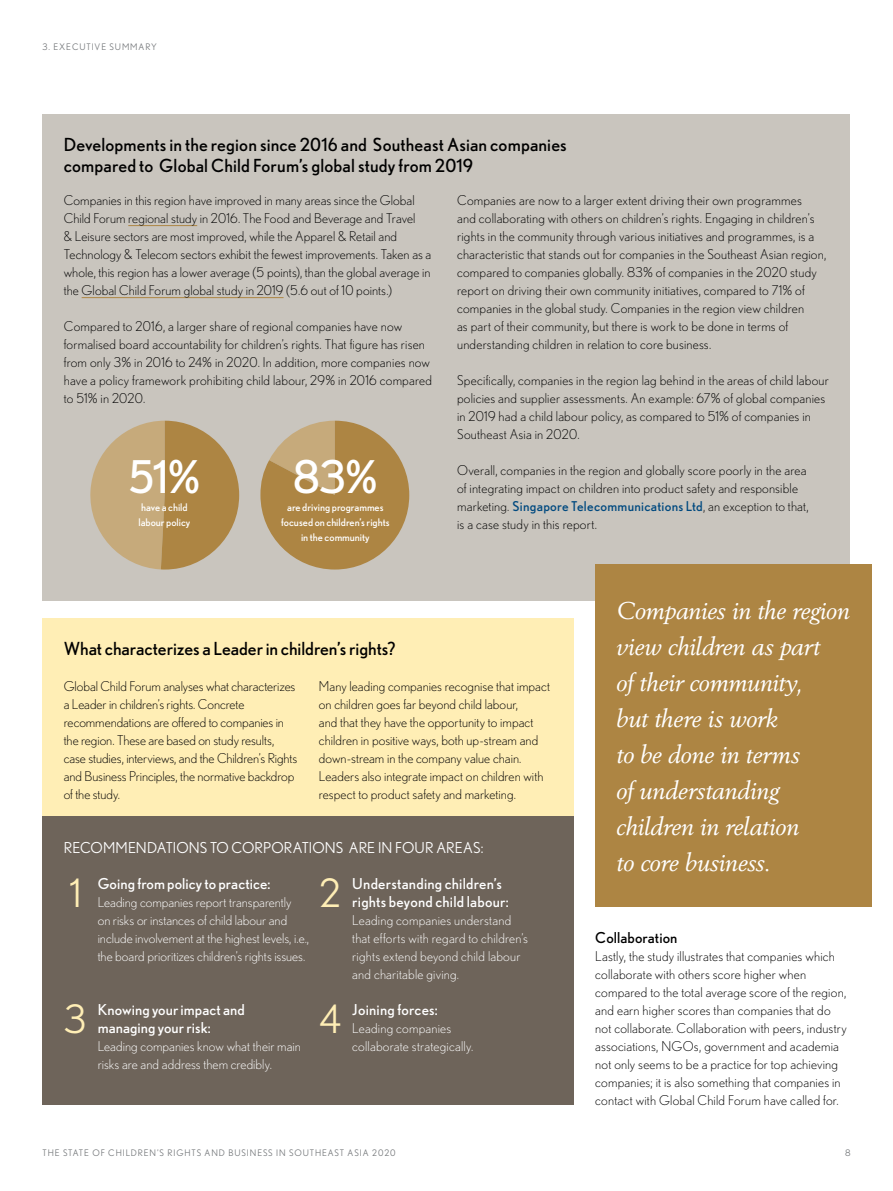
<style>
.page{position:relative;width:893px;height:1191px;background:#fff}
.page>*{position:absolute;margin:0;border:0;box-sizing:border-box;transform-origin:0 0}
.t1{font:45px "Nobel";color:#fff}
.t2{font:39px "Nobel";color:#ffeeb5}
.t3{font:italic 24px/36px "Berling LT Std";letter-spacing:-.015em;color:#fff}
.t4{font:18px/21px "Nobel";letter-spacing:.005em;color:#000}
.t5{font:15px/18px "Nobel";letter-spacing:.01em;color:#fff}
.t6{font:15px "Nobel";letter-spacing:.005em;color:#fff}
.t7{font:15px "Nobel";letter-spacing:.005em;color:#000}
.t8{font:300 13.5px/18px "Nobel";letter-spacing:.01em;color:#000}
.t9{font:300 13.5px/18px "Nobel";letter-spacing:.005em;color:#fff}
.t10{font:10.5px/15px "Nobel";color:#fff}
.t11{font:9px "Nobel";letter-spacing:.1em;color:#75787b}
.s1{font-weight:400;color:#00497f}
</style>
<div class="page">
<div style="left:43px;top:619px;width:531px;height:198px;background:#ffeeb5"></div>
<div style="left:43px;top:115px;width:807px;height:486px;background:#c9c5be"></div>
<hr style="left:128px;top:225px;width:69px;height:1px;background:#ad8543">
<hr style="left:82px;top:297px;width:202px;height:1px;background:#ad8543">
<div style="left:595px;top:565px;width:277px;height:342px;background:#ad8543"></div>
<svg style="left:90px;top:421px;width:149px;height:148px"></svg>
<svg style="left:260px;top:421px;width:149px;height:148px"></svg>
<div style="left:43px;top:817px;width:531px;height:288px;background:#6e645a"></div>
<p class="t11" style="left:43px;top:41px;width:116px">3. EXECUTIVE SUMMARY</p>
<h3 class="t4" style="left:64px;top:133px;width:504px">Developments in the region since 2016 and Southeast Asian companies compared to Global Child Forum’s global study from 2019</h3>
<p class="t8" style="left:64px;top:191px;width:369px">Companies in this region have improved in many areas since the Global Child Forum regional study in 2016. The Food and Beverage and Travel<br>&amp; Leisure sectors are most improved, while the Apparel &amp; Retail and Technology &amp; Telecom sectors exhibit the fewest improvements. Taken as a whole, this region has a lower average (5 points), than the global average in the Global Child Forum global study in 2019 (5.6 out of 10 points.)</p>
<p class="t8" style="left:64px;top:317px;width:370px">Compared to 2016, a larger share of regional companies have now formalised board accountability for children’s rights. That figure has risen from only 3% in 2016 to 24% in 2020. In addition, more companies now have a policy framework prohibiting child labour, 29% in 2016 compared to 51% in 2020.</p>
<p class="t8" style="left:457px;top:191px;width:371px">Companies are now to a larger extent driving their own programmes<br>and collaborating with others on children’s rights. Engaging in children’s rights in the community through various initiatives and programmes, is a characteristic that stands out for companies in the Southeast Asian region, compared to companies globally. 83% of companies in the 2020 study report on driving their own community initiatives, compared to 71% of companies in the global study. Companies in the region view children<br>as part of their community, but there is work to be done in terms of understanding children in relation to core business.</p>
<p class="t8" style="left:457px;top:370px;width:373px">Specifically, companies in the region lag behind in the areas of child labour policies and supplier assessments. An example: 67% of global companies in 2019 had a child labour policy, as compared to 51% of companies in Southeast Asia in 2020.</p>
<p class="t8" style="left:457px;top:460px;width:353px">Overall, companies in the region and globally score poorly in the area of integrating impact on children into product safety and responsible marketing. <span class="s1">Singapore Telecommunications Ltd</span>, an exception to that, is a case study in this report.</p>
<h1 class="t1" style="left:128px;top:450px;width:74px">51%</h1>
<p class="t10" style="left:138px;top:499px;width:53px">have a child labour policy</p>
<h1 class="t1" style="left:293px;top:450px;width:87px">83%</h1>
<p class="t10" style="left:281px;top:499px;width:110px;text-align:center">are driving programmes focused on children’s rights in the community</p>
<h3 class="t4" style="left:64px;top:637px;width:333px">What characterizes a Leader in children’s rights?</h3>
<p class="t8" style="left:64px;top:677px;width:235px">Global Child Forum analyses what characterizes a Leader in children’s rights. Concrete recommendations are offered to companies in the region. These are based on study results, case studies, interviews, and the Children’s Rights and Business Principles, the normative backdrop of the study.</p>
<p class="t8" style="left:319px;top:677px;width:233px">Many leading companies recognise that impact on children goes far beyond child labour,<br>and that they have the opportunity to impact children in positive ways, both up-stream and down-stream in the company value chain.<br>Leaders also integrate impact on children with respect to product safety and marketing.</p>
<p class="t6" style="left:64px;top:839px;width:421px">RECOMMENDATIONS TO CORPORATIONS ARE IN FOUR AREAS:</p>
<p class="t5" style="left:98px;top:874px;width:174px">Going from policy to practice:</p>
<p class="t9" style="left:98px;top:893px;width:213px">Leading companies report transparently<br>on risks or instances of child labour and include involvement at the highest levels, i.e., the board prioritizes children’s rights issues.</p>
<p class="t5" style="left:352px;top:874px;width:158px">Understanding children’s rights beyond child labour:</p>
<p class="t9" style="left:352px;top:911px;width:177px">Leading companies understand that efforts with regard to children’s rights extend beyond child labour and charitable giving.</p>
<p class="t5" style="left:352px;top:1000px;width:87px">Joining forces:</p>
<p class="t9" style="left:352px;top:1019px;width:123px">Leading companies collaborate strategically.</p>
<h2 class="t2" style="left:320px;top:870px;width:23px">2</h2>
<h2 class="t2" style="left:70px;top:870px;width:13px">1</h2>
<p class="t5" style="left:98px;top:1000px;width:149px">Knowing your impact and managing your risk:</p>
<p class="t9" style="left:98px;top:1037px;width:205px">Leading companies know what their main risks are and address them credibly.</p>
<h2 class="t2" style="left:64px;top:996px;width:24px">3</h2>
<h2 class="t2" style="left:319px;top:996px;width:23px">4</h2>
<h3 class="t3" style="left:617px;top:592px;width:235px">Companies in the region view children as part<br>of their community,<br>but there is work<br>to be done in terms<br>of understanding children in relation<br>to core business.</h3>
<p class="t7" style="left:595px;top:928px;width:84px">Collaboration</p>
<p class="t8" style="left:595px;top:947px;width:253px">Lastly, the study illustrates that companies which collaborate with others score higher when compared to the total average score of the region, and earn higher scores than companies that do not collaborate. Collaboration with peers, industry associations, NGOs, government and academia not only seems to be a practice for top achieving companies; it is also something that companies in contact with Global Child Forum have called for.</p>
<p class="t11" style="left:43px;top:1147px;width:355px">THE STATE OF CHILDREN’S RIGHTS AND BUSINESS IN SOUTHEAST ASIA 2020</p>
<p class="t11" style="left:845px;top:1147px;width:7px">8</p>
</div>
